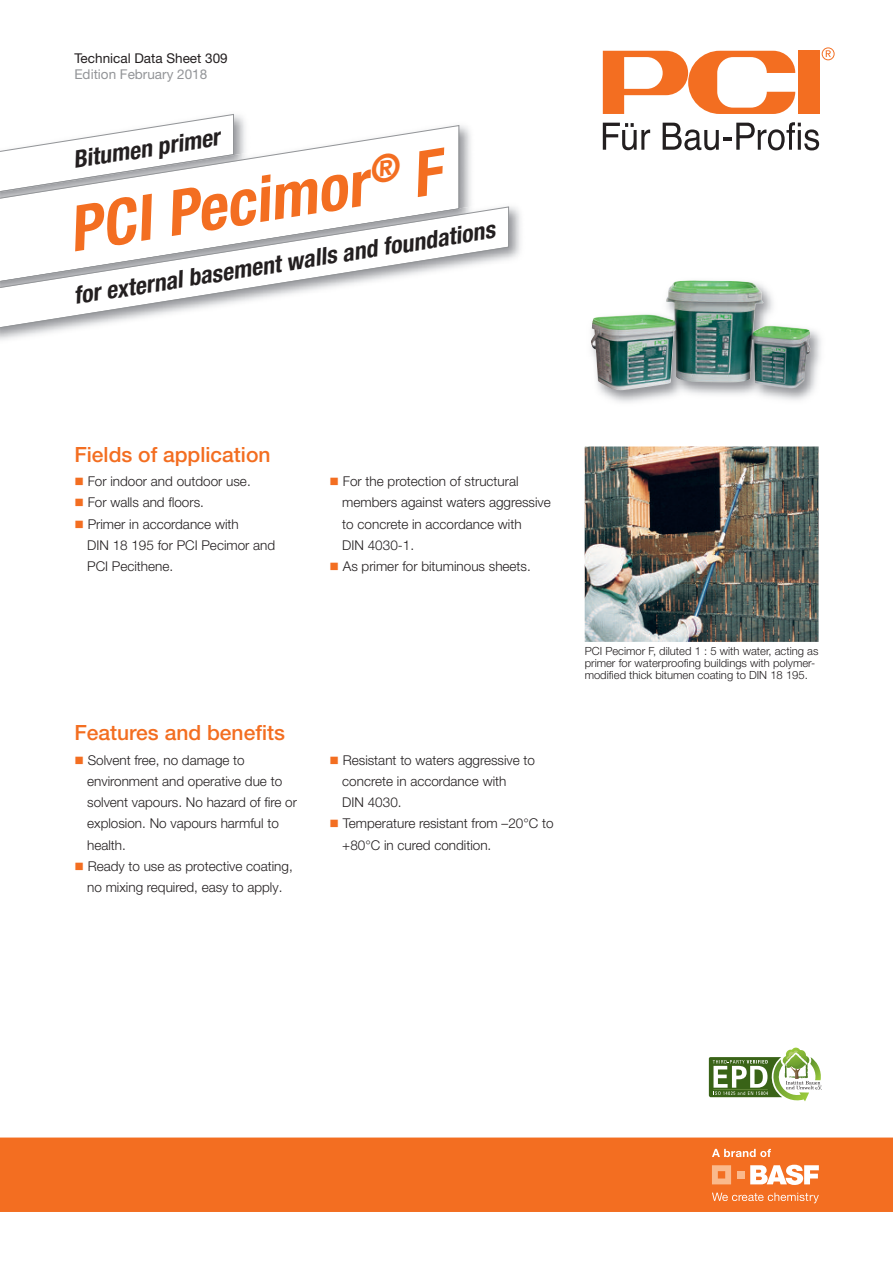
<style>
.page{position:relative;width:893px;height:1263px;background:#fff}
.page>*{position:absolute;margin:0;border:0;box-sizing:border-box;transform-origin:0 0}
.t1{font:italic 700 condensed 63px "Helvetica Neue LT Pro";color:#f36e21}
.t2{font:italic 700 condensed 24px "Helvetica Neue LT Pro";color:#231f20}
.t3{font:500 21px "Helvetica Neue LT Pro";color:#f36e21}
.t4{font:300 13.5px/21.3px "Helvetica Neue LT Pro";color:#231f20}
.t5{font:13.5px "Helvetica Neue LT Pro";color:#231f20}
.t6{font:13.5px "Helvetica Neue LT Pro";color:#939598}
.t7{font:300 11.25px/12px "Helvetica Neue LT Pro";color:#231f20}
.s1{color:#f36e21}
</style>
<div class="page">
<div style="left:798px;top:51px;width:21px;height:63px;background:#f36e21"></div>
<svg style="left:603px;top:51px;width:192px;height:63px"></svg>
<svg style="left:603px;top:123px;width:47px;height:27px"></svg>
<svg style="left:663px;top:122px;width:156px;height:28px"></svg>
<svg style="left:822px;top:47px;width:13px;height:13px"></svg>
<img style="left:164px;top:117px;width:307px;height:81px">
<svg style="left:1px;top:125px;width:459px;height:73px"></svg>
<img style="left:591px;top:280px;width:230px;height:123px">
<img style="left:591px;top:314px;width:82px;height:28px">
<div style="left:0;top:1137px;width:893px;height:75px;background:#f36e21"></div>
<svg style="left:712px;top:1165px;width:19px;height:19px"></svg>
<div style="left:737px;top:1171px;width:7px;height:7px;background:#fab98c"></div>
<svg style="left:750px;top:1165px;width:69px;height:20px"></svg>
<svg style="left:712px;top:1192px;width:107px;height:11px"></svg>
<svg style="left:712px;top:1149px;width:59px;height:8px"></svg>
<img style="left:1px;top:198px;width:520px;height:142px">
<img style="left:1px;top:204px;width:491px;height:2px">
<svg style="left:1px;top:206px;width:508px;height:124px"></svg>
<svg style="left:709px;top:1047px;width:113px;height:54px"></svg>
<hr style="left:713px;top:1089px;width:55px;height:1px;background:#c0db88">
<img style="left:585px;top:446px;width:234px;height:196px">
<p class="t5" style="left:74px;top:53px;width:155px">Technical Data Sheet 309</p>
<p class="t6" style="left:74px;top:69px;width:134px">Edition February 2018</p>
<h2 class="t2" style="left:72px;top:151px;width:150px;rotate:-9deg">Bitumen primer</h2>
<h1 class="t1" style="left:65px;top:207px;width:378px;rotate:-9deg">PCI Pecimor<sup>®</sup> F</h1>
<h2 class="t2" style="left:72px;top:287px;width:427px;rotate:-9deg">for external basement walls and foundations</h2>
<h3 class="t3" style="left:74px;top:446px;width:198px">Fields of application</h3>
<p class="t4" style="left:74px;top:472px;width:178px"><span class="s1">■</span> For indoor and outdoor use.</p>
<p class="t4" style="left:74px;top:493px;width:131px"><span class="s1">■</span> For walls and floors.</p>
<p class="t4" style="left:87px;top:514px;width:190px;text-indent:-13px"><span class="s1">■</span> Primer in accordance with<br>DIN 18 195 for PCI Pecimor and<br>PCI Pecithene.</p>
<h3 class="t3" style="left:74px;top:725px;width:212px">Features and benefits</h3>
<p class="t4" style="left:87px;top:750px;width:211px;text-indent:-13px"><span class="s1">■</span> Solvent free, no damage to environment and operative due to solvent vapours. No hazard of fire or explosion. No vapours harmful to health.</p>
<p class="t4" style="left:74px;top:857px;width:220px;text-align:center"><span class="s1">■</span> Ready to use as protective coating, no mixing required, easy to apply.</p>
<p class="t4" style="left:342px;top:472px;width:210px;text-indent:-13px"><span class="s1">■</span> For the protection of structural members against waters aggressive to concrete in accordance with<br>DIN 4030-1.</p>
<p class="t4" style="left:330px;top:557px;width:203px"><span class="s1">■</span> As primer for bituminous sheets.</p>
<p class="t4" style="left:342px;top:750px;width:194px;text-indent:-13px"><span class="s1">■</span> Resistant to waters aggressive to concrete in accordance with<br>DIN 4030.</p>
<p class="t4" style="left:342px;top:814px;width:213px;text-indent:-13px"><span class="s1">■</span> Temperature resistant from –20°C to +80°C in cured condition.</p>
<p class="t7" style="left:585px;top:646px;width:235px">PCI Pecimor F, diluted 1 : 5 with water, acting as primer for waterproofing buildings with polymer&shy;modified thick bitumen coating to DIN 18 195.</p>
</div>
